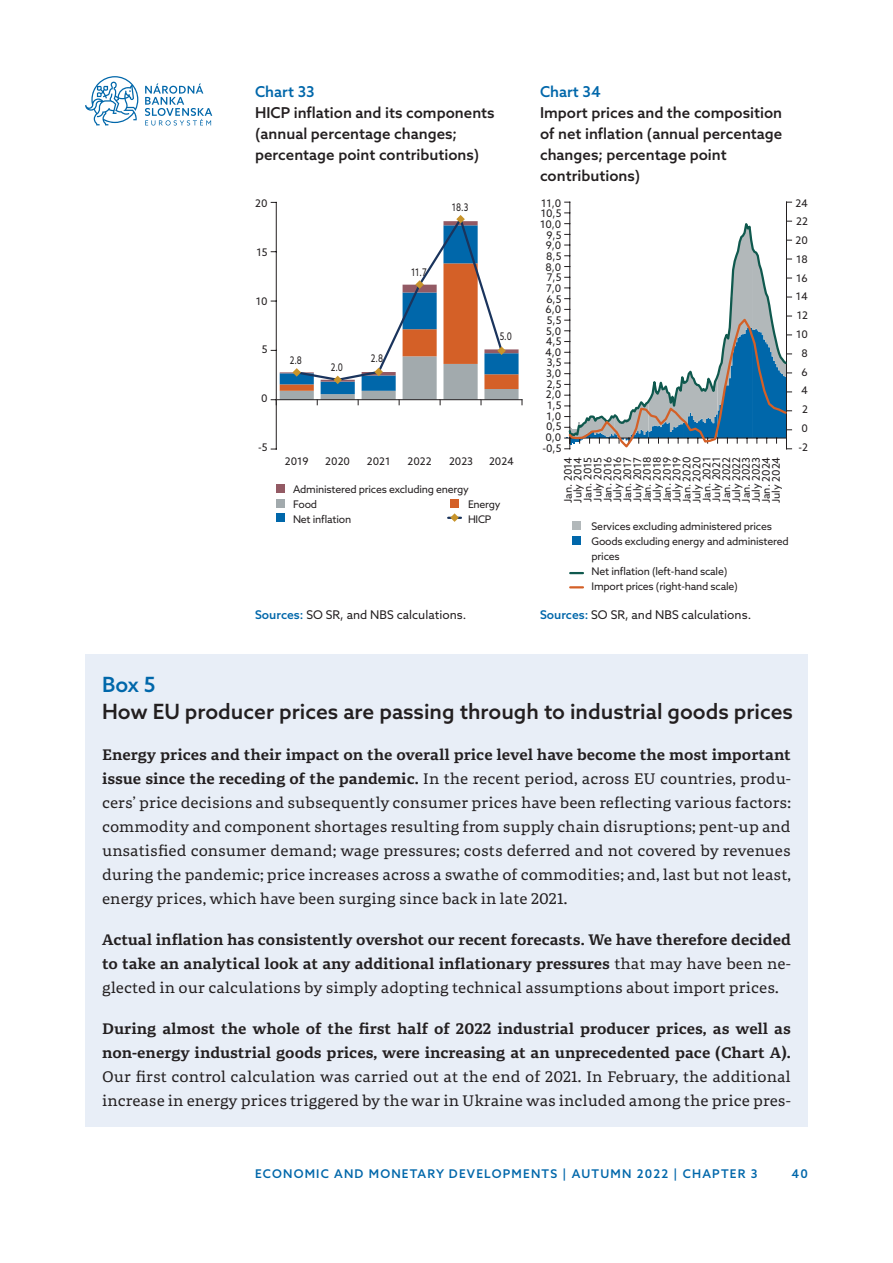
<style>
.page{position:relative;width:893px;height:1263px;background:#fff}
.page>*{position:absolute;margin:0;border:0;box-sizing:border-box;transform-origin:0 0}
.t1{font:500 21px "Azo Sans";color:#231f20}
.t2{font:500 21px "Azo Sans";color:#0067aa}
.t3{font:15px/24px "Portada Text";color:#231f20;text-align:justify}
.t4{font:15px/24px "Portada Text Sb";color:#231f20}
.t5{font:500 15px/21px "Azo Sans";color:#231f20}
.t6{font:500 15px "Azo Sans";color:#0067aa}
.t7{font:12px "Azo Sans";color:#231f20}
.t8{font:500 12px "Azo Sans";letter-spacing:.1em;color:#0067aa}
.t9{font:10.5px/10.6px "Azo Sans";letter-spacing:-.02em;color:#231f20}
.t10{font:10.5px/18.8px "Azo Sans";color:#231f20;text-align:right}
.t11{font:10.5px "Azo Sans";letter-spacing:-.02em;color:#231f20;scale:.8 1}
.s1{font-weight:500;color:#0067aa}
.s2{font-family:"Portada Text Sb"}
.s3{font-family:"Portada Text"}
</style>
<div class="page">
<svg style="left:145px;top:83px;width:67px;height:43px"></svg>
<svg style="left:85px;top:76px;width:53px;height:49px"></svg>
<div style="left:85px;top:655px;width:723px;height:472px;background:#e8eef7"></div>
<div style="left:276px;top:484px;width:9px;height:9px;background:#935a64"></div>
<div style="left:276px;top:513px;width:9px;height:9px;background:#0067aa"></div>
<div style="left:450px;top:499px;width:9px;height:9px;background:#d46027"></div>
<svg style="left:448px;top:513px;width:13px;height:9px"></svg>
<hr style="left:276px;top:202px;width:1px;height:247px;background:#231f20">
<svg style="left:271px;top:214px;width:252px;height:191px"></svg>
<div style="left:276px;top:499px;width:9px;height:9px;background:#a2aaad"></div>
<div style="left:572px;top:522px;width:9px;height:8px;background:#b2b8ba"></div>
<div style="left:572px;top:537px;width:9px;height:8px;background:#0067aa"></div>
<svg style="left:570px;top:572px;width:13px;height:2px"></svg>
<svg style="left:570px;top:586px;width:13px;height:2px"></svg>
<hr style="left:786px;top:202px;width:1px;height:247px;background:#231f20">
<hr style="left:569px;top:202px;width:1px;height:247px;background:#231f20">
<svg style="left:567px;top:216px;width:222px;height:100px"></svg>
<svg style="left:565px;top:316px;width:227px;height:134px"></svg>
<p class="t6" style="left:255px;top:81px;width:61px">Chart 33</p>
<p class="t5" style="left:255px;top:102px;width:241px">HICP inflation and its components (annual percentage changes; percentage point contributions)</p>
<p class="t9" style="left:255px;top:197px;width:14px">20</p>
<p class="t9" style="left:256px;top:246px;width:13px">15</p>
<p class="t9" style="left:256px;top:295px;width:13px">10</p>
<p class="t9" style="left:262px;top:344px;width:7px">5</p>
<p class="t9" style="left:261px;top:393px;width:8px">0</p>
<p class="t9" style="left:258px;top:442px;width:11px">-5</p>
<p class="t11" style="left:411px;top:265px;width:21px">11.7</p>
<p class="t11" style="left:452px;top:200px;width:22px">18.3</p>
<p class="t11" style="left:290px;top:353px;width:17px">2.8</p>
<p class="t11" style="left:331px;top:360px;width:17px">2.0</p>
<p class="t11" style="left:371px;top:351px;width:17px">2.8</p>
<p class="t11" style="left:500px;top:329px;width:17px">5.0</p>
<p class="t9" style="left:285px;top:456px;width:25px">2019</p>
<p class="t9" style="left:325px;top:456px;width:26px">2020</p>
<p class="t9" style="left:367px;top:456px;width:25px">2021</p>
<p class="t9" style="left:408px;top:456px;width:26px">2022</p>
<p class="t9" style="left:449px;top:456px;width:26px">2023</p>
<p class="t9" style="left:489px;top:456px;width:27px">2024</p>
<p class="t9" style="left:293px;top:481px;width:177px;line-height:15px">Administered prices excluding energy<br>Food<br>Net inflation</p>
<p class="t9" style="left:468px;top:496px;width:34px;line-height:15px">Energy<br>HICP</p>
<p class="t6" style="left:540px;top:81px;width:62px">Chart 34</p>
<p class="t5" style="left:540px;top:102px;width:244px">Import prices and the composition of net inflation (annual percentage changes; percentage point contributions)</p>
<p class="t9" style="left:540px;top:197px;width:23px;text-align:right">11,0<br>10,5<br>10,0<br>9,5<br>9,0<br>8,5<br>8,0<br>7,5<br>7,0<br>6,5<br>6,0<br>5,5<br>5,0<br>4,5<br>4,0<br>3,5<br>3,0<br>2,5<br>2,0<br>1,5<br>1,0<br>0,5<br>0,0 -0,5</p>
<p class="t9" style="left:563px;top:503px;width:48px;line-height:9.9px;text-align:justify;rotate:-90deg">Jan. 2014<br>July 2014<br>Jan. 2015<br>July 2015<br>Jan. 2016<br>July 2016<br>Jan. 2017<br>July 2017<br>Jan. 2018<br>July 2018<br>Jan. 2019<br>July 2019<br>Jan. 2020<br>July 2020<br>Jan. 2021<br>July 2021<br>Jan. 2022<br>July 2022<br>Jan. 2023<br>July 2023<br>Jan. 2024<br>July 2024</p>
<p class="t10" style="left:795px;top:193px;width:14px">24<br>22<br>20<br>18<br>16<br>14<br>12<br>10<br>8<br>6<br>4<br>2<br>0 -2</p>
<p class="t9" style="left:592px;top:519px;width:199px;line-height:15px">Services excluding administered prices<br>Goods excluding energy and administered prices<br>Net inflation (left-hand scale)<br>Import prices (right-hand scale)</p>
<p class="t7" style="left:255px;top:607px;width:213px"><span class="s1">Sources:</span> SO SR, and NBS calculations.</p>
<p class="t7" style="left:540px;top:607px;width:213px"><span class="s1">Sources:</span> SO SR, and NBS calculations.</p>
<h1 class="t2" style="left:102px;top:670px;width:55px">Box 5</h1>
<h1 class="t1" style="left:102px;top:697px;width:692px">How EU producer prices are passing through to industrial goods prices</h1>
<p class="t4" style="left:102px;top:742px;width:690px">Energy prices and their impact on the overall price level have become the most important</p>
<p class="t3" style="left:102px;top:766px;width:690px"><span class="s2">issue since the receding of the pandemic.</span> In the recent period, across EU countries, produ&shy;cers’ price decisions and subsequently consumer prices have been reflecting various factors: commodity and component shortages resulting from supply chain disruptions; pent-up and unsatisfied consumer demand; wage pressures; costs deferred and not covered by revenues during the pandemic; price increases across a swathe of commodities; and, last but not least, energy prices, which have been surging since back in late 2021.</p>
<p class="t4" style="left:102px;top:927px;width:690px">Actual inflation has consistently overshot our recent forecasts. We have therefore decided to take an analytical look at any additional inflationary pressures <span class="s3">that may have been ne-</span></p>
<p class="t3" style="left:102px;top:975px;width:678px">glected in our calculations by simply adopting technical assumptions about import prices.</p>
<p class="t4" style="left:102px;top:1016px;width:690px">During almost the whole of the first half of 2022 industrial producer prices, as well as non-energy industrial goods prices, were increasing at an unprecedented pace (Chart A).</p>
<p class="t3" style="left:102px;top:1064px;width:690px">Our first control calculation was carried out at the end of 2021. In February, the additional increase in energy prices triggered by the war in Ukraine was included among the price pres-</p>
<p class="t8" style="left:255px;top:1166px;width:59px">Economic</p>
<p class="t8" style="left:334px;top:1166px;width:11px">and</p>
<p class="t8" style="left:369px;top:1166px;width:33px">Moneta</p>
<p class="t8" style="left:427px;top:1166px;width:86px">ry Developments</p>
<p class="t8" style="left:563px;top:1166px;width:30px">| Autumn</p>
<p class="t8" style="left:637px;top:1166px;width:66px">2022 | Chapte</p>
<p class="t8" style="left:738px;top:1166px;width:21px">r 3</p>
<p class="t8" style="left:791px;top:1166px;width:18px">40</p>
</div>
